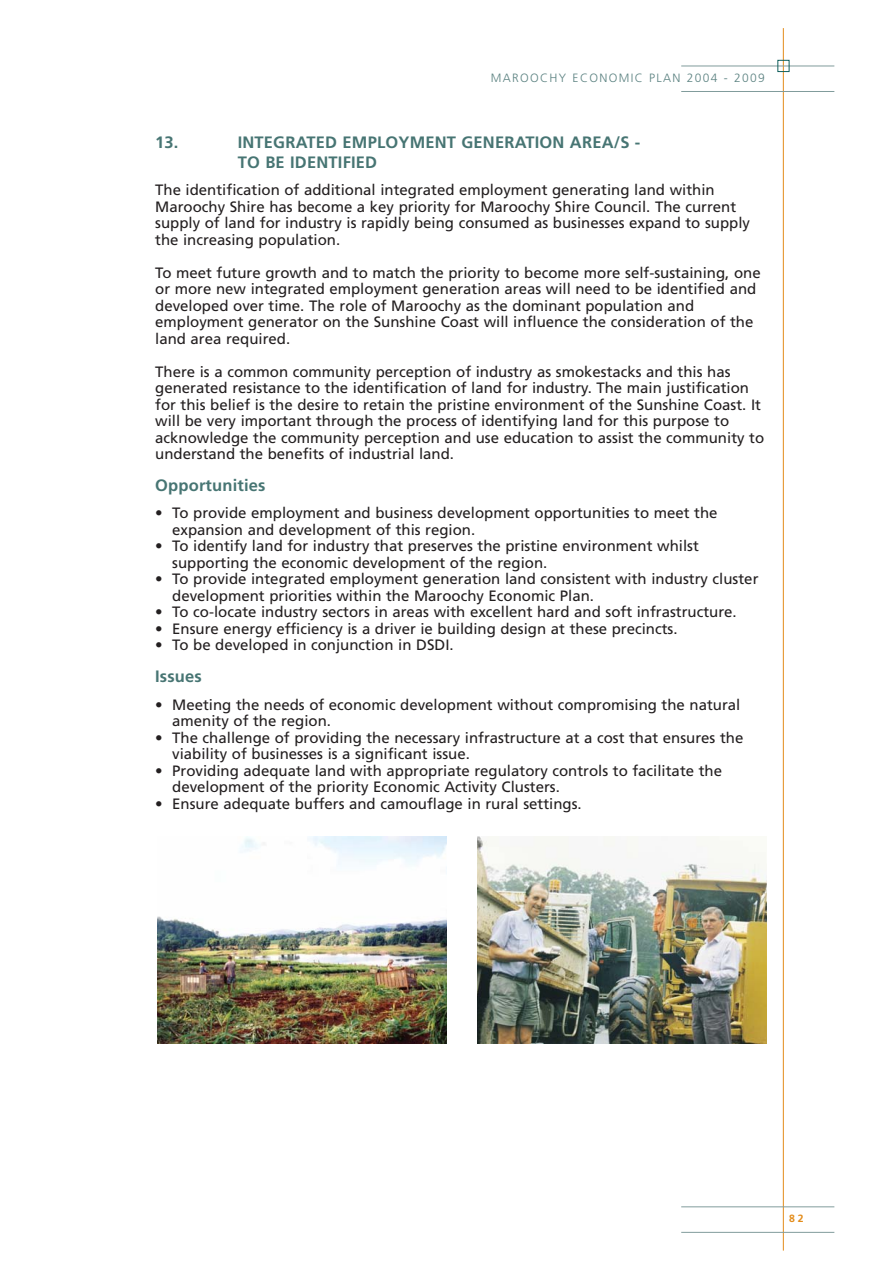
<style>
.page{position:relative;width:893px;height:1263px;background:#fff}
.page>*{position:absolute;margin:0;border:0;box-sizing:border-box;transform-origin:0 0}
.t1{font:700 16.5px/19.8px "Frutiger";letter-spacing:.01em;color:#477573}
.t2{font:15px/16.5px "Frutiger";color:#231f20}
.t3{font:300 12px "Frutiger";letter-spacing:.11em;color:#5a8180}
.t4{font:700 10.5px "Frutiger";color:#e38c1a}
</style>
<div class="page">
<hr style="left:783px;top:28px;width:1px;height:1223px;background:#e38c1a">
<hr style="left:681px;top:66px;width:153px;height:1px;background:#819c9c">
<hr style="left:681px;top:91px;width:153px;height:1px;background:#819c9c">
<hr style="left:681px;top:1206px;width:153px;height:1px;background:#819c9c">
<hr style="left:681px;top:1232px;width:153px;height:1px;background:#819c9c">
<div style="left:777px;top:60px;width:12px;height:12px;border:1px solid #12605d"></div>
<img style="left:157px;top:836px;width:289px;height:207px">
<img style="left:477px;top:836px;width:289px;height:207px">
<p class="t3" style="left:491px;top:73px;width:275px">MAROOCHY ECONOMIC PLAN 2004 - 2009</p>
<p class="t1" style="left:155px;top:134px;width:25px">13.</p>
<p class="t1" style="left:238px;top:134px;width:404px">INTEGRATED EMPLOYMENT GENERATION AREA/S -<br>TO BE IDENTIFIED</p>
<p class="t2" style="left:155px;top:183px;width:596px">The identification of additional integrated employment generating land within Maroochy Shire has become a key priority for Maroochy Shire Council. The current supply of land for industry is rapidly being consumed as businesses expand to supply the increasing population.</p>
<p class="t2" style="left:155px;top:265px;width:607px">To meet future growth and to match the priority to become more self-sustaining, one or more new integrated employment generation areas will need to be identified and developed over time. The role of Maroochy as the dominant population and employment generator on the Sunshine Coast will influence the consideration of the land area required.</p>
<p class="t2" style="left:155px;top:364px;width:610px">There is a common community perception of industry as smokestacks and this has generated resistance to the identification of land for industry. The main justification for this belief is the desire to retain the pristine environment of the Sunshine Coast. It will be very important through the process of identifying land for this purpose to acknowledge the community perception and use education to assist the community to understand the benefits of industrial land.</p>
<p class="t1" style="left:155px;top:477px;width:112px">Opportunities</p>
<p class="t2" style="left:172px;top:506px;width:547px;text-indent:-17px">• To provide employment and business development opportunities to meet the expansion and development of this region.</p>
<p class="t2" style="left:172px;top:539px;width:528px;text-indent:-17px">• To identify land for industry that preserves the pristine environment whilst supporting the economic development of the region.</p>
<p class="t2" style="left:172px;top:572px;width:587px;text-indent:-17px">• To provide integrated employment generation land consistent with industry cluster development priorities within the Maroochy Economic Plan.</p>
<p class="t2" style="left:155px;top:605px;width:583px">• To co-locate industry sectors in areas with excellent hard and soft infrastructure.</p>
<p class="t2" style="left:155px;top:622px;width:524px">• Ensure energy efficiency is a driver ie building design at these precincts.</p>
<p class="t2" style="left:155px;top:638px;width:300px">• To be developed in conjunction in DSDI.</p>
<p class="t1" style="left:155px;top:668px;width:48px">Issues</p>
<p class="t2" style="left:172px;top:697px;width:569px;text-indent:-17px">• Meeting the needs of economic development without compromising the natural amenity of the region.</p>
<p class="t2" style="left:172px;top:730px;width:572px;text-indent:-17px">• The challenge of providing the necessary infrastructure at a cost that ensures the viability of businesses is a significant issue.</p>
<p class="t2" style="left:172px;top:763px;width:551px;text-indent:-17px">• Providing adequate land with appropriate regulatory controls to facilitate the development of the priority Economic Activity Clusters.</p>
<p class="t2" style="left:155px;top:796px;width:428px">• Ensure adequate buffers and camouflage in rural settings.</p>
<p class="t4" style="left:789px;top:1214px;width:16px">8 2</p>
</div>
